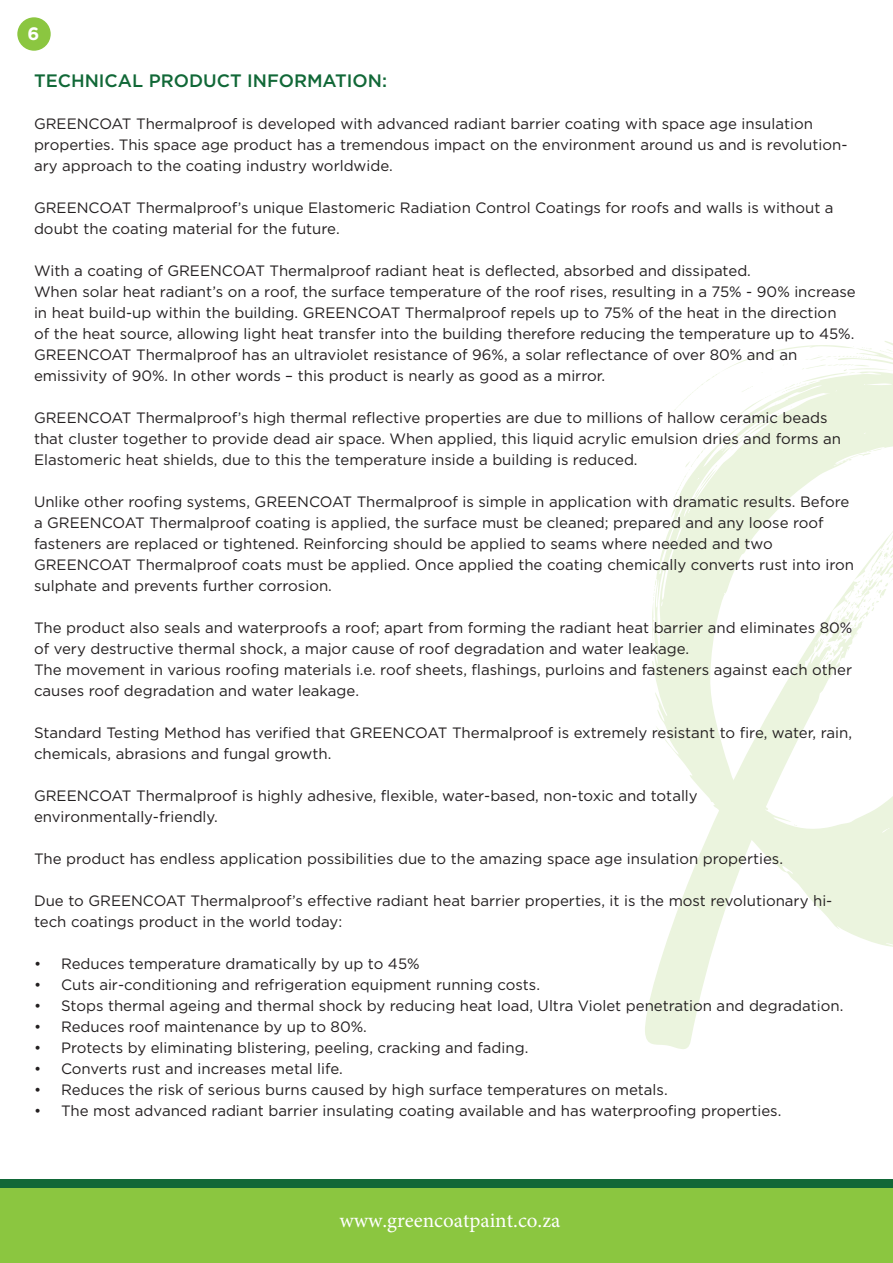
<style>
.page{position:relative;width:893px;height:1263px;background:#fff}
.page>*{position:absolute;margin:0;border:0;box-sizing:border-box;transform-origin:0 0}
.t1{font:21px "Minion Pro";color:#fff}
.t2{font:500 18px "Gotham";color:#116837}
.t3{font:700 18px "Gotham Rounded";color:#fff}
.t4{font:15px/21px "Gotham";color:#231f20}
</style>
<div class="page">
<svg style="left:668px;top:341px;width:225px;height:145px"></svg>
<svg style="left:645px;top:486px;width:248px;height:563px"></svg>
<svg style="left:817px;top:532px;width:76px;height:136px"></svg>
<div style="left:17px;top:17px;width:34px;height:34px;background:#8bc640;border-radius:50%"></div>
<div style="left:0;top:1187px;width:893px;height:76px;background:#8bc640"></div>
<div style="left:0;top:1179px;width:893px;height:8px;background:#116837"></div>
<p class="t3" style="left:27px;top:21px;width:13px">6</p>
<p class="t2" style="left:34px;top:69px;width:355px">TECHNICAL PRODUCT INFORMATION:</p>
<p class="t4" style="left:34px;top:113px;width:815px">GREENCOAT Thermalproof is developed with advanced radiant barrier coating with space age insulation properties. This space age product has a tremendous impact on the environment around us and is revolution&shy;ary approach to the coating industry worldwide.</p>
<p class="t4" style="left:34px;top:197px;width:801px">GREENCOAT Thermalproof’s unique Elastomeric Radiation Control Coatings for roofs and walls is without a doubt the coating material for the future.</p>
<p class="t4" style="left:34px;top:260px;width:823px">With a coating of GREENCOAT Thermalproof radiant heat is deflected, absorbed and dissipated.<br>When solar heat radiant’s on a roof, the surface temperature of the roof rises, resulting in a 75% - 90% increase in heat build-up within the building. GREENCOAT Thermalproof repels up to 75% of the heat in the direction<br>of the heat source, allowing light heat transfer into the building therefore reducing the temperature up to 45%.<br>GREENCOAT Thermalproof has an ultraviolet resistance of 96%, a solar reflectance of over 80% and an emissivity of 90%. In other words – this product is nearly as good as a mirror.</p>
<p class="t4" style="left:34px;top:407px;width:808px">GREENCOAT Thermalproof’s high thermal reflective properties are due to millions of hallow ceramic beads that cluster together to provide dead air space. When applied, this liquid acrylic emulsion dries and forms an<br>Elastomeric heat shields, due to this the temperature inside a building is reduced.</p>
<p class="t4" style="left:34px;top:491px;width:822px">Unlike other roofing systems, GREENCOAT Thermalproof is simple in application with dramatic results. Before a GREENCOAT Thermalproof coating is applied, the surface must be cleaned; prepared and any loose roof fasteners are replaced or tightened. Reinforcing should be applied to seams where needed and two GREENCOAT Thermalproof coats must be applied. Once applied the coating chemically converts rust into iron sulphate and prevents further corrosion.</p>
<p class="t4" style="left:34px;top:617px;width:820px">The product also seals and waterproofs a roof; apart from forming the radiant heat barrier and eliminates 80% of very destructive thermal shock, a major cause of roof degradation and water leakage.<br>The movement in various roofing materials i.e. roof sheets, flashings, purloins and fasteners against each other causes roof degradation and water leakage.</p>
<p class="t4" style="left:34px;top:722px;width:819px">Standard Testing Method has verified that GREENCOAT Thermalproof is extremely resistant to fire, water, rain, chemicals, abrasions and fungal growth.</p>
<p class="t4" style="left:34px;top:785px;width:665px">GREENCOAT Thermalproof is highly adhesive, flexible, water-based, non-toxic and totally environmentally-friendly.</p>
<p class="t4" style="left:34px;top:848px;width:751px">The product has endless application possibilities due to the amazing space age insulation properties.</p>
<p class="t4" style="left:34px;top:890px;width:800px">Due to GREENCOAT Thermalproof’s effective radiant heat barrier properties, it is the most revolutionary hi&shy;tech coatings product in the world today:</p>
<p class="t4" style="left:34px;top:953px;width:387px">• Reduces temperature dramatically by up to 45%</p>
<p class="t4" style="left:34px;top:974px;width:507px">• Cuts air-conditioning and refrigeration equipment running costs.</p>
<p class="t4" style="left:34px;top:995px;width:811px">• Stops thermal ageing and thermal shock by reducing heat load, Ultra Violet penetration and degradation.</p>
<p class="t4" style="left:34px;top:1016px;width:334px">• Reduces roof maintenance by up to 80%.</p>
<p class="t4" style="left:34px;top:1037px;width:496px">• Protects by eliminating blistering, peeling, cracking and fading.</p>
<p class="t4" style="left:34px;top:1058px;width:310px">• Converts rust and increases metal life.</p>
<p class="t4" style="left:34px;top:1079px;width:635px">• Reduces the risk of serious burns caused by high surface temperatures on metals.</p>
<p class="t4" style="left:34px;top:1100px;width:749px">• The most advanced radiant barrier insulating coating available and has waterproofing properties.</p>
<h1 class="t1" style="left:339px;top:1206px;width:223px">www.greencoatpaint.co.za</h1>
</div>
